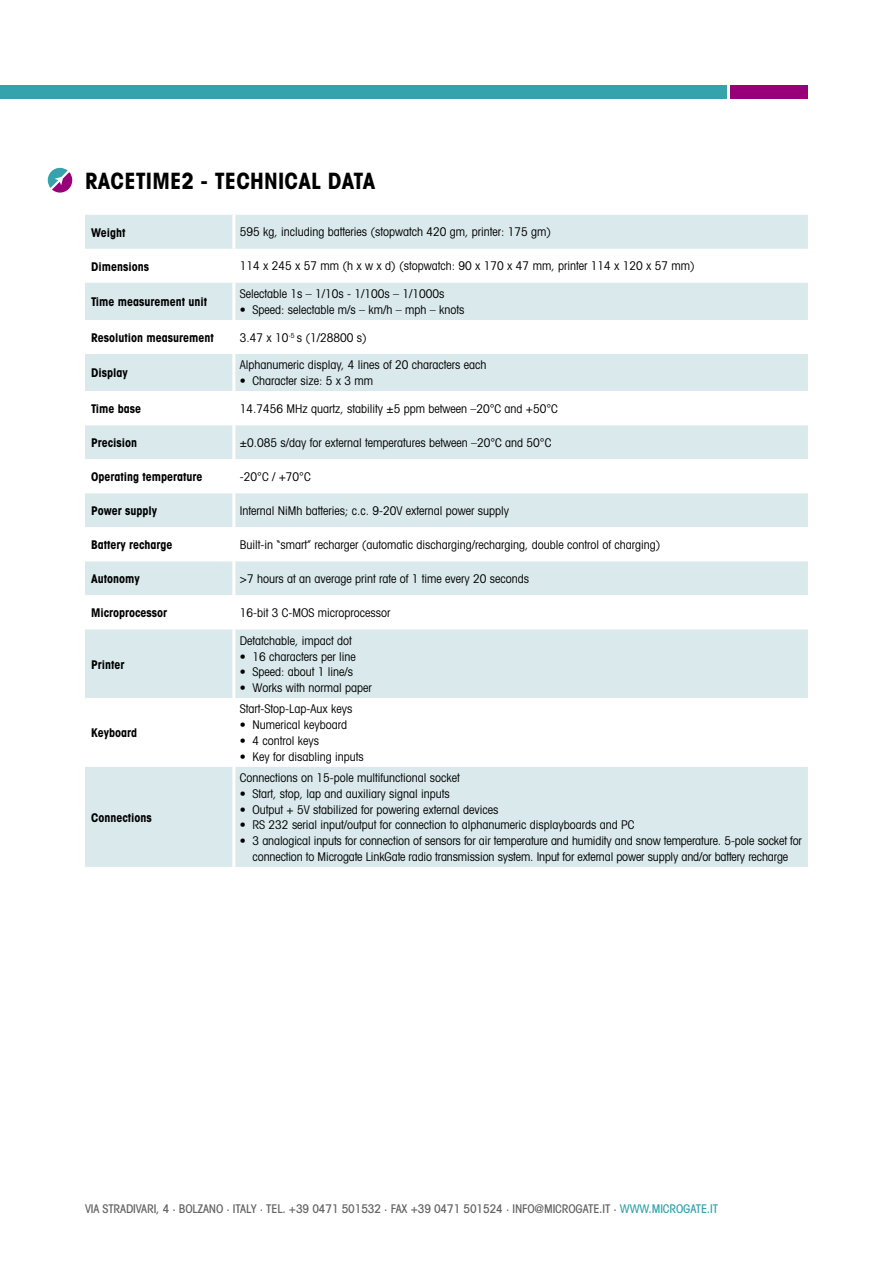
<style>
.page{position:relative;width:893px;height:1263px;background:#fff}
.page>*{position:absolute;margin:0;border:0;box-sizing:border-box;transform-origin:0 0}
.t1{font:700 condensed 22.5px "Avant Garde";letter-spacing:.01em;color:#000}
.t2{font:condensed 12px/15.8px "Avant Garde";color:#000;text-align:center}
.t3{font:700 condensed 12px "Avant Garde";color:#000}
.t4{font:500 condensed 12px "Avant Garde";letter-spacing:-.01em;color:#636363}
.s1{color:#35a3ab}
</style>
<div class="page">
<svg style="left:85px;top:215px;width:723px;height:652px;fill:#dae9ec"></svg>
<svg style="left:85px;top:320px;width:723px;height:447px"></svg>
<hr style="left:232px;top:215px;width:3px;height:34px;background:#fff">
<hr style="left:232px;top:249px;width:3px;height:34px;background:#fff">
<hr style="left:232px;top:283px;width:3px;height:37px;background:#fff">
<hr style="left:232px;top:320px;width:3px;height:34px;background:#fff">
<hr style="left:232px;top:354px;width:3px;height:37px;background:#fff">
<hr style="left:232px;top:391px;width:3px;height:34px;background:#fff">
<hr style="left:232px;top:425px;width:3px;height:34px;background:#fff">
<hr style="left:232px;top:459px;width:3px;height:34px;background:#fff">
<hr style="left:232px;top:493px;width:3px;height:34px;background:#fff">
<hr style="left:232px;top:527px;width:3px;height:34px;background:#fff">
<hr style="left:232px;top:561px;width:3px;height:34px;background:#fff">
<hr style="left:232px;top:595px;width:3px;height:34px;background:#fff">
<hr style="left:232px;top:629px;width:3px;height:69px;background:#fff">
<hr style="left:232px;top:698px;width:3px;height:69px;background:#fff">
<hr style="left:232px;top:767px;width:3px;height:100px;background:#fff">
<svg style="left:48px;top:168px;width:24px;height:25px"></svg>
<div style="left:0;top:85px;width:726px;height:13px;background:#35a3ab"></div>
<div style="left:730px;top:85px;width:78px;height:13px;background:#970078"></div>
<p class="t1" style="left:85px;top:167px;width:292px">RACETIME2 - TECHNICAL DATA</p>
<p class="t3" style="left:91px;top:225px;width:36px">Weight</p>
<p class="t2" style="left:240px;top:224px;width:313px">595 kg, including batteries (stopwatch 420 gm, printer: 175 gm)</p>
<p class="t3" style="left:91px;top:259px;width:59px">Dimensions</p>
<p class="t2" style="left:240px;top:258px;width:456px">114 x 245 x 57 mm (h x w x d) (stopwatch: 90 x 170 x 47 mm, printer 114 x 120 x 57 mm)</p>
<p class="t3" style="left:91px;top:294px;width:118px">Time measurement unit</p>
<p class="t2" style="left:240px;top:286px;width:206px">Selectable 1s – 1/10s - 1/100s – 1/1000s</p>
<p class="t2" style="left:240px;top:301px;width:226px">• Speed: selectable m/s – km/h – mph – knots</p>
<p class="t3" style="left:91px;top:330px;width:124px">Resolution measurement</p>
<p class="t2" style="left:240px;top:329px;width:128px">3.47 x 10<sup>-5</sup> s (1/28800 s)</p>
<p class="t3" style="left:91px;top:365px;width:38px">Display</p>
<p class="t2" style="left:240px;top:357px;width:248px">Alphanumeric display, 4 lines of 20 characters each</p>
<p class="t2" style="left:240px;top:373px;width:135px">• Character size: 5 x 3 mm</p>
<p class="t3" style="left:91px;top:401px;width:52px">Time base</p>
<p class="t2" style="left:240px;top:400px;width:320px">14.7456 MHz quartz, stability ±5 ppm between –20°C and +50°C</p>
<p class="t3" style="left:91px;top:435px;width:47px">Precision</p>
<p class="t2" style="left:240px;top:434px;width:313px">±0.085 s/day for external temperatures between –20°C and 50°C</p>
<p class="t3" style="left:91px;top:469px;width:113px">Operating temperature</p>
<p class="t2" style="left:240px;top:468px;width:72px">-20°C / +70°C</p>
<p class="t3" style="left:91px;top:503px;width:67px">Power supply</p>
<p class="t2" style="left:240px;top:502px;width:271px">Internal NiMh batteries; c.c. 9-20V external power supply</p>
<p class="t3" style="left:91px;top:537px;width:83px">Battery recharge</p>
<p class="t2" style="left:240px;top:536px;width:422px">Built-in “smart” recharger (automatic discharging/recharging, double control of charging)</p>
<p class="t3" style="left:91px;top:571px;width:50px">Autonomy</p>
<p class="t2" style="left:240px;top:570px;width:291px">&gt;7 hours at an average print rate of 1 time every 20 seconds</p>
<p class="t3" style="left:91px;top:605px;width:77px">Microprocessor</p>
<p class="t2" style="left:240px;top:604px;width:152px">16-bit 3 C-MOS microprocessor</p>
<p class="t3" style="left:91px;top:656px;width:35px">Printer</p>
<p class="t3" style="left:91px;top:725px;width:47px">Keyboard</p>
<p class="t3" style="left:91px;top:810px;width:62px">Connections</p>
<p class="t2" style="left:240px;top:632px;width:113px">Detatchable, impact dot</p>
<p class="t2" style="left:240px;top:648px;width:118px">• 16 characters per line</p>
<p class="t2" style="left:240px;top:664px;width:115px">• Speed: about 1 line/s</p>
<p class="t2" style="left:240px;top:679px;width:133px">• Works with normal paper</p>
<p class="t2" style="left:240px;top:701px;width:114px">Start-Stop-Lap-Aux keys</p>
<p class="t2" style="left:240px;top:717px;width:109px">• Numerical keyboard</p>
<p class="t2" style="left:240px;top:732px;width:81px">• 4 control keys</p>
<p class="t2" style="left:240px;top:748px;width:126px">• Key for disabling inputs</p>
<p class="t2" style="left:240px;top:770px;width:221px">Connections on 15-pole multifunctional socket</p>
<p class="t2" style="left:240px;top:785px;width:212px">• Start, stop, lap and auxiliary signal inputs</p>
<p class="t2" style="left:240px;top:801px;width:260px">• Output + 5V stabilized for powering external devices</p>
<p class="t2" style="left:240px;top:817px;width:396px">• RS 232 serial input/output for connection to alphanumeric displayboards and PC</p>
<p class="t2" style="left:240px;top:833px;width:564px">• 3 analogical inputs for connection of sensors for air temperature and humidity and snow temperature. 5-pole socket for connection to Microgate LinkGate radio transmission system. Input for external power supply and/or battery recharge</p>
<p class="t4" style="left:85px;top:1202px;width:634px">VIA STRADIVARI, 4 . BOLZANO . ITALY . TEL. +39 0471 501532 . FAX +39 0471 501524 . INFO@MICROGATE.IT . <span class="s1">WWW.MICROGATE.IT</span></p>
</div>
